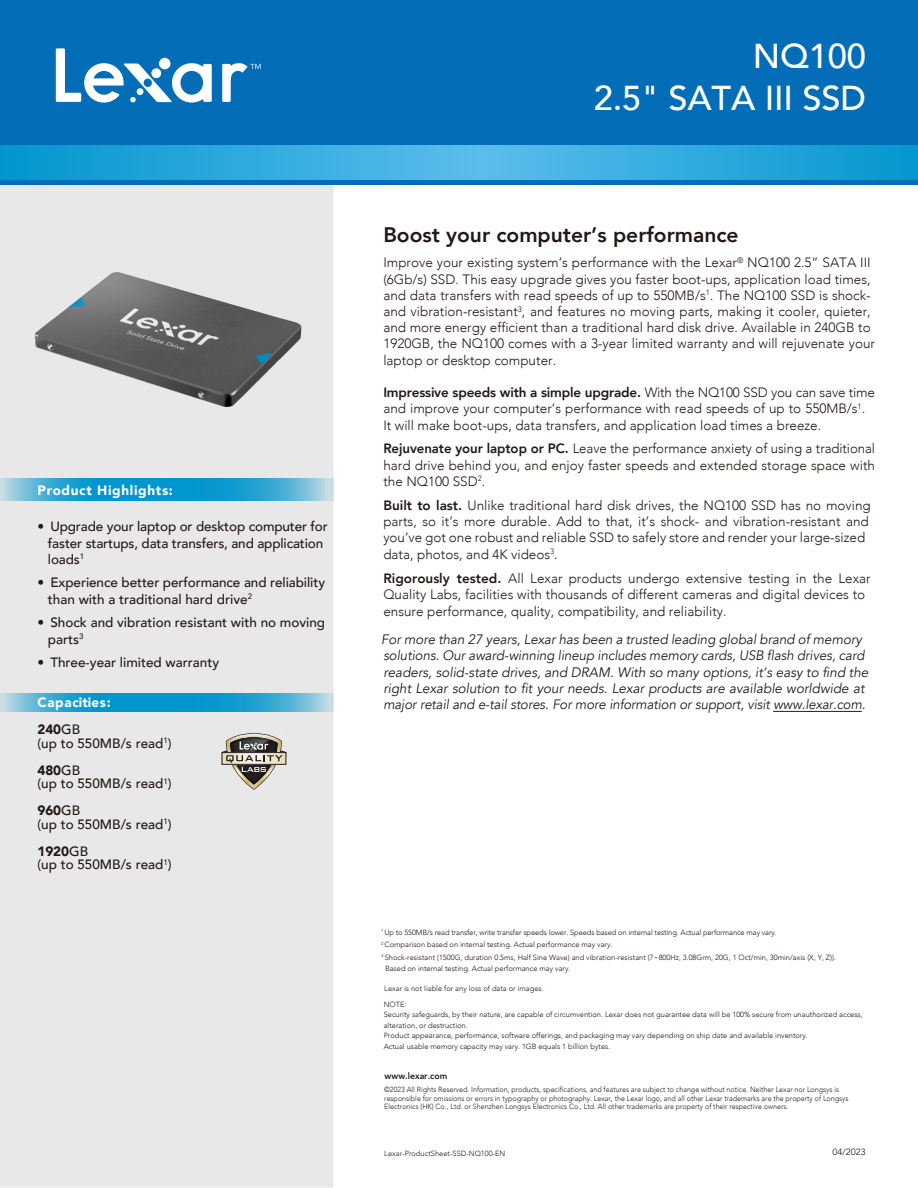
<style>
.page{position:relative;width:918px;height:1188px;background:#fff}
.page>*{position:absolute;margin:0;border:0;box-sizing:border-box;transform-origin:0 0}
.t1{font:500 34.5px/41.4px "Avenir";letter-spacing:-.005em;color:#fff;text-align:right}
.t2{font:800 21px "Avenir";color:#231815}
.t3{font:italic 13.65px/16.2px "Avenir";color:#211d1e}
.t4{font:300 13.5px/16.2px "Avenir";color:#231815}
.t5{font:500 13.5px/16.2px "Avenir";color:#231815}
.t6{font:900 13.5px "Avenir";letter-spacing:.05em;color:#fff}
.t7{font:900 13.5px/27px "Avenir";color:#fff}
.t8{font:800 9px "Avenir";color:#221e1f;scale:.96 1}
.t9{font:9px "Avenir";color:#231f20}
.t10{font:300 7.5px/10.5px "Avenir";color:#231815}
.t11{font:300 7.5px/8.6px "Avenir";color:#221e1f;scale:.95 1}
.t12{font:300 7.5px "Avenir";color:#221e1f}
.s1{color:#231815}
.s2{font-weight:500;color:#231815}
.s3{font-weight:900}
.s4{font-weight:800}
</style>
<div class="page">
<div style="left:0;top:179px;width:334px;height:1009px;background:#e8e8e8"></div>
<div style="left:0;top:0;width:918px;height:146px;background:#036eb7"></div>
<svg style="left:0;top:693px;width:334px;height:18px;background:#2da5d2"></svg>
<svg style="left:0;top:479px;width:334px;height:22px;background:#32a7d3"></svg>
<div style="left:0;top:180px;width:918px;height:5px;background:#036eb7"></div>
<svg style="left:0;top:145px;width:918px;height:34px;background:#2ea9dd"></svg>
<svg style="left:56px;top:48px;width:156px;height:55px"></svg>
<svg style="left:222px;top:63px;width:39px;height:39px"></svg>
<img style="left:175px;top:693px;width:158px;height:72px">
<svg style="left:222px;top:732px;width:64px;height:58px"></svg>
<img style="left:35px;top:272px;width:267px;height:135px">
<hr style="left:773px;top:711px;width:89px;height:1px;background:#211d1e">
<p class="t6" style="left:38px;top:479px;width:137px">Product Highlights:</p>
<p class="t5" style="left:48px;top:518px;width:281px;text-indent:-11px">• Upgrade your laptop or desktop computer for faster startups, data transfers, and application loads<sup>1</sup></p>
<p class="t5" style="left:48px;top:574px;width:279px;text-indent:-11px">• Experience better performance and reliability than with a traditional hard drive<sup>2</sup></p>
<p class="t5" style="left:48px;top:614px;width:279px;text-indent:-11px">• Shock and vibration resistant with no moving parts<sup>3</sup></p>
<p class="t5" style="left:37px;top:654px;width:183px">• Three-year limited warranty</p>
<p class="t7" style="left:37px;top:689px;width:75px">Capacities:<br><span class="s1">240</span><span class="s2">GB</span></p>
<p class="t5" style="left:37px;top:729px;width:136px;line-height:27px">(up to 550MB/s read<sup>1</sup>)<br><span class="s3">480</span>GB</p>
<p class="t5" style="left:37px;top:769px;width:136px;line-height:27px">(up to 550MB/s read<sup>1</sup>)<br><span class="s3">960</span>GB</p>
<p class="t5" style="left:37px;top:810px;width:136px;line-height:27px">(up to 550MB/s read<sup>1</sup>)<br><span class="s3">1920</span>GB</p>
<p class="t5" style="left:37px;top:856px;width:136px">(up to 550MB/s read<sup>1</sup>)</p>
<h1 class="t1" style="left:594px;top:34px;width:274px">NQ100<br>2.5" SATA III SSD</h1>
<h2 class="t2" style="left:383px;top:219px;width:357px">Boost your computer’s performance</h2>
<p class="t4" style="left:383px;top:255px;width:493px">Improve your existing system’s performance with the Lexar<sup>®</sup> NQ100 2.5” SATA III (6Gb/s) SSD. This easy upgrade gives you faster boot-ups, application load times, and data transfers with read speeds of up to 550MB/s<sup>1</sup>. The NQ100 SSD is shock&shy;and vibration-resistant<sup>3</sup>, and features no moving parts, making it cooler, quieter, and more energy efficient than a traditional hard disk drive. Available in 240GB to 1920GB, the NQ100 comes with a 3-year limited warranty and will rejuvenate your laptop or desktop computer.</p>
<p class="t4" style="left:383px;top:384px;width:493px"><span class="s4">Impressive speeds with a simple upgrade.</span> With the NQ100 SSD you can save time and improve your computer’s performance with read speeds of up to 550MB/s<sup>1</sup>.<br>It will make boot-ups, data transfers, and application load times a breeze.</p>
<p class="t4" style="left:383px;top:441px;width:493px;text-align:justify"><span class="s4">Rejuvenate your laptop or PC.</span> Leave the performance anxiety of using a traditional hard drive behind you, and enjoy faster speeds and extended storage space with the NQ100 SSD<sup>2</sup>.</p>
<p class="t4" style="left:383px;top:497px;width:489px"><span class="s4">Built to last.</span> Unlike traditional hard disk drives, the NQ100 SSD has no moving parts, so it’s more durable. Add to that, it’s shock- and vibration-resistant and you’ve got one robust and reliable SSD to safely store and render your large-sized data, photos, and 4K videos<sup>3</sup>.</p>
<p class="t4" style="left:383px;top:569px;width:489px;line-height:17px"><span class="s4">Rigorously tested.</span> All Lexar products undergo extensive testing in the Lexar<br>Quality Labs, facilities with thousands of different cameras and digital devices to ensure performance, quality, compatibility, and reliability.</p>
<p class="t3" style="left:381px;top:632px;width:489px">For more than 27 years, Lexar has been a trusted leading global brand of memory solutions. Our award-winning lineup includes memory cards, USB flash drives, card readers, solid-state drives, and DRAM. With so many options, it’s easy to find the right Lexar solution to fit your needs. Lexar products are available worldwide at major retail and e-tail stores. For more information or support, visit www.lexar.com.</p>
<p class="t10" style="left:381px;top:926px;width:456px;line-height:12.5px"><sup>1</sup> Up to 550MB/s read transfer, write transfer speeds lower. Speeds based on internal testing. Actual performance may vary.<br><sup>2</sup> Comparison based on internal testing. Actual performance may vary.<br><sup>3</sup> Shock-resistant (1500G, duration 0.5ms, Half Sine Wave) and vibration-resistant (7~800Hz, 3.08Grm, 20G, 1 Oct/min, 30min/axis (X, Y, Z)).</p>
<p class="t10" style="left:385px;top:963px;width:187px">Based on internal testing. Actual performance may vary.</p>
<p class="t10" style="left:384px;top:980px;width:162px;line-height:16px">Lexar is not liable for any loss of data or images.<br>NOTE:</p>
<p class="t10" style="left:384px;top:1009px;width:481px">Security safeguards, by their nature, are capable of circumvention. Lexar does not guarantee data will be 100% secure from unauthorized access, alteration, or destruction.<br>Product appearance, performance, software offerings, and packaging may vary depending on ship date and available inventory.<br>Actual usable memory capacity may vary. 1GB equals 1 billion bytes.</p>
<p class="t8" style="left:385px;top:1069px;width:67px">www.lexar.com</p>
<p class="t11" style="left:384px;top:1085px;width:490px">©2023 All Rights Reserved. Information, products, specifications, and features are subject to change without notice. Neither Lexar nor Longsys is responsible for omissions or errors in typography or photography. Lexar, the Lexar logo, and all other Lexar trademarks are the property of Longsys<br>Electronics (HK) Co., Ltd. or Shenzhen Longsys Electronics Co., Ltd. All other trademarks are property of their respective owners.</p>
<p class="t12" style="left:384px;top:1149px;width:123px">Lexar-ProductSheet-SSD-NQ100-EN</p>
<p class="t9" style="left:832px;top:1147px;width:35px">04/2023</p>
</div>
